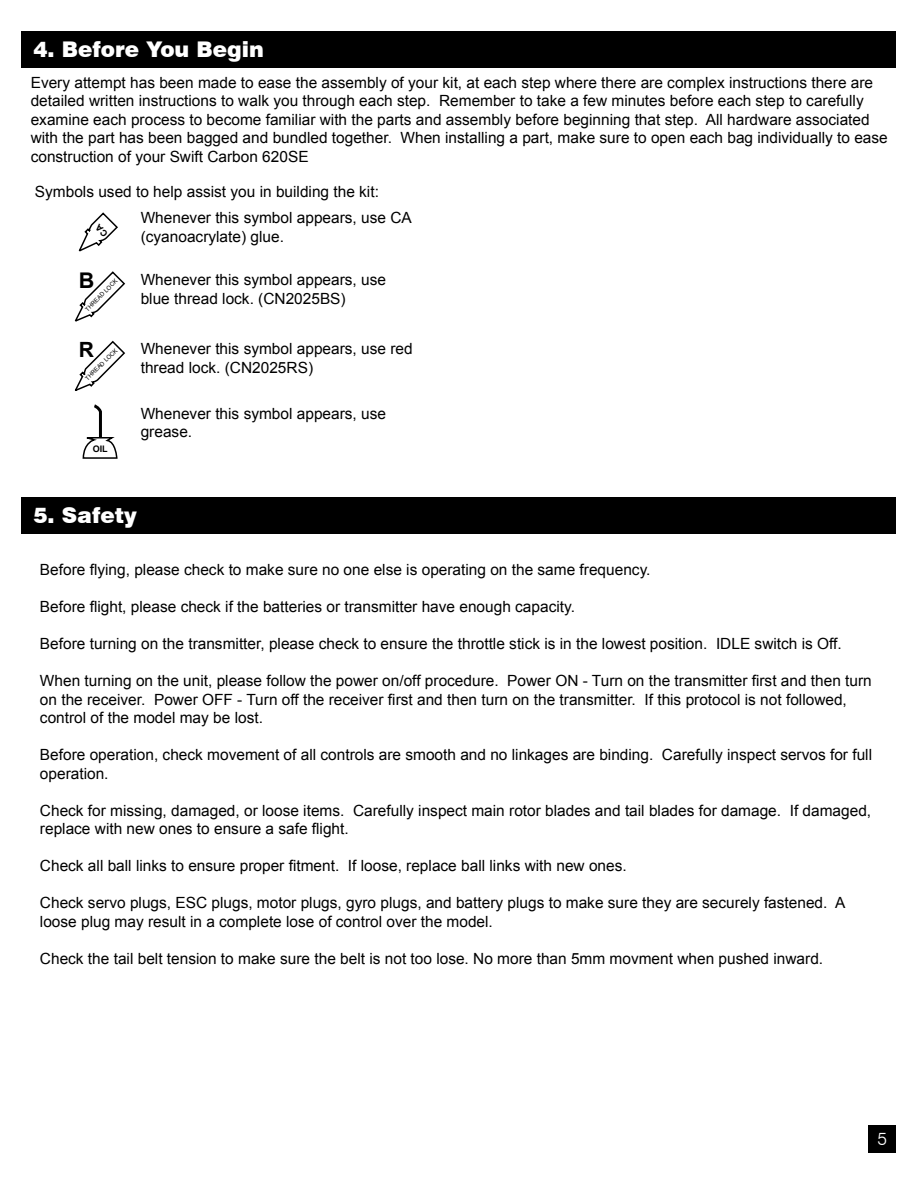
<style>
.page{position:relative;width:918px;height:1188px;background:#fff}
.page>*{position:absolute;margin:0;border:0;box-sizing:border-box;transform-origin:0 0}
.t1{font:900 21.6px "Swiss 721 BT";color:#fff}
.t2{font:700 21.6px "Arial";color:#000}
.t3{font:700 21px "Arial";color:#000}
.t4{font:300 18px "Swiss 721 BT";color:#fff}
.t5{font:15.45px/18.5px "Arial";color:#000}
.t6{font:700 9px "Arial";color:#000}
.t7{font:6px "Arial";color:#000}
</style>
<div class="page">
<div style="left:21px;top:497px;width:875px;height:37px;background:#000"></div>
<svg style="left:74px;top:271px;width:51px;height:51px"></svg>
<svg style="left:82px;top:404px;width:36px;height:55px"></svg>
<svg style="left:74px;top:340px;width:51px;height:51px"></svg>
<div style="left:21px;top:32px;width:875px;height:36px;background:#000"></div>
<div style="left:869px;top:1125px;width:27px;height:28px;background:#000"></div>
<svg style="left:78px;top:212px;width:40px;height:40px"></svg>
<h1 class="t1" style="left:33px;top:36px;width:232px">4. Before You Begin</h1>
<p class="t5" style="left:31px;top:73px;width:859px">Every attempt has been made to ease the assembly of your kit, at each step where there are complex instructions there are detailed written instructions to walk you through each step. Remember to take a few minutes before each step to carefully examine each process to become familiar with the parts and assembly before beginning that step. All hardware associated with the part has been bagged and bundled together. When installing a part, make sure to open each bag individually to ease construction of your Swift Carbon 620SE</p>
<p class="t5" style="left:35px;top:182px;width:346px">Symbols used to help assist you in building the kit:</p>
<h1 class="t2" style="left:79px;top:266px;width:17px">B</h1>
<p class="t7" style="left:84px;top:307px;width:44px;rotate:-45deg">THREAD LOCK</p>
<h2 class="t3" style="left:79px;top:336px;width:17px">R</h2>
<p class="t7" style="left:84px;top:377px;width:44px;rotate:-45deg">THREAD LOCK</p>
<p class="t6" style="left:93px;top:443px;width:17px">OIL</p>
<p class="t5" style="left:141px;top:209px;width:273px">Whenever this symbol appears, use CA (cyanoacrylate) glue.</p>
<p class="t5" style="left:141px;top:271px;width:247px">Whenever this symbol appears, use blue thread lock. (CN2025BS)</p>
<p class="t5" style="left:141px;top:340px;width:273px">Whenever this symbol appears, use red thread lock. (CN2025RS)</p>
<p class="t5" style="left:141px;top:404px;width:247px">Whenever this symbol appears, use grease.</p>
<h1 class="t1" style="left:33px;top:502px;width:105px">5. Safety</h1>
<p class="t5" style="left:40px;top:560px;width:612px">Before flying, please check to make sure no one else is operating on the same frequency.</p>
<p class="t5" style="left:40px;top:598px;width:537px">Before flight, please check if the batteries or transmitter have enough capacity.</p>
<p class="t5" style="left:40px;top:635px;width:803px">Before turning on the transmitter, please check to ensure the throttle stick is in the lowest position. IDLE switch is Off.</p>
<p class="t5" style="left:40px;top:672px;width:833px">When turning on the unit, please follow the power on/off procedure. Power ON - Turn on the transmitter first and then turn on the receiver. Power OFF - Turn off the receiver first and then turn on the transmitter. If this protocol is not followed, control of the model may be lost.</p>
<p class="t5" style="left:40px;top:746px;width:834px">Before operation, check movement of all controls are smooth and no linkages are binding. Carefully inspect servos for full operation.</p>
<p class="t5" style="left:40px;top:801px;width:833px">Check for missing, damaged, or loose items. Carefully inspect main rotor blades and tail blades for damage. If damaged, replace with new ones to ensure a safe flight.</p>
<p class="t5" style="left:40px;top:857px;width:588px">Check all ball links to ensure proper fitment. If loose, replace ball links with new ones.</p>
<p class="t5" style="left:40px;top:894px;width:807px">Check servo plugs, ESC plugs, motor plugs, gyro plugs, and battery plugs to make sure they are securely fastened. A loose plug may result in a complete lose of control over the model.</p>
<p class="t5" style="left:40px;top:949px;width:785px">Check the tail belt tension to make sure the belt is not too lose. No more than 5mm movment when pushed inward.</p>
<p class="t4" style="left:877px;top:1127px;width:11px">5</p>
</div>
